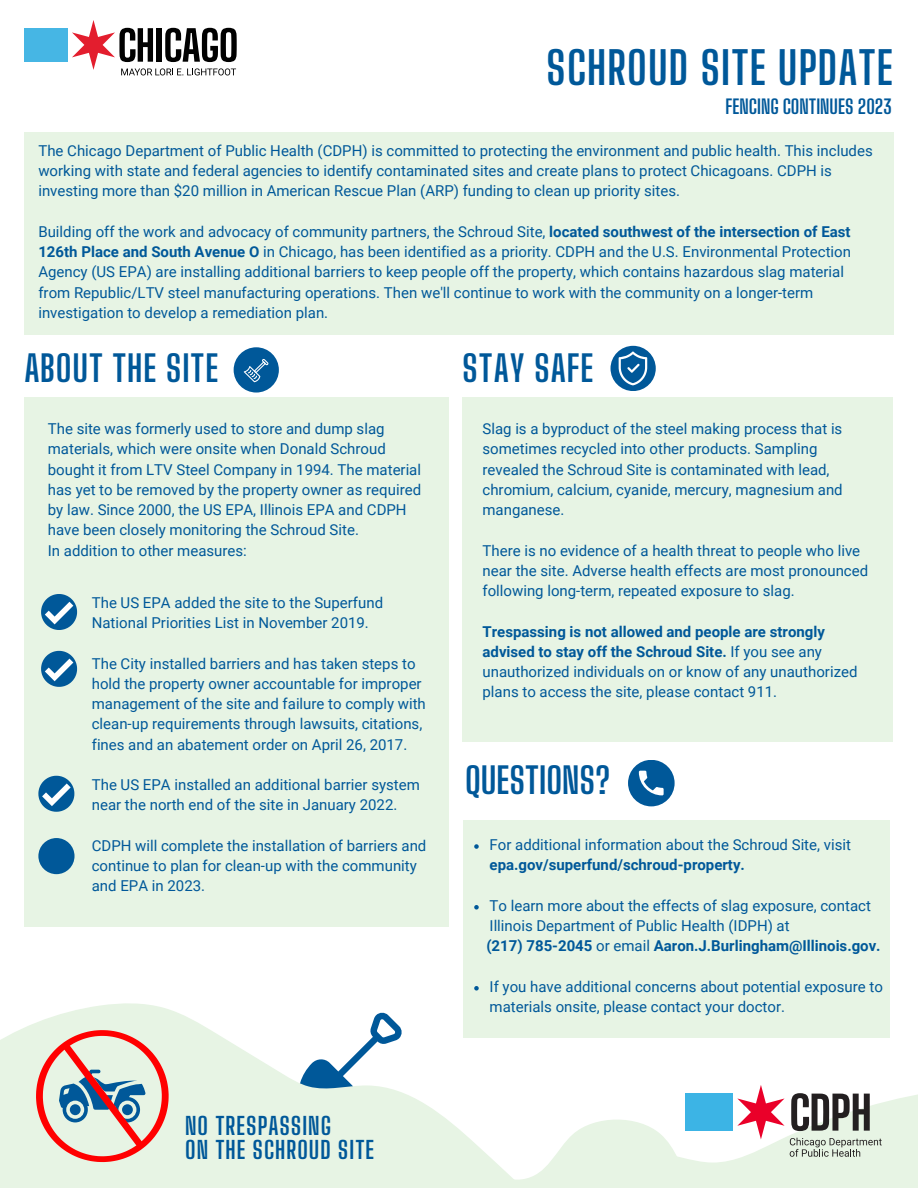
<style>
.page{position:relative;width:918px;height:1188px;background:#fff}
.page>*{position:absolute;margin:0;border:0;box-sizing:border-box;transform-origin:0 0}
.t1{font:700 45px "Big Shoulders Display";letter-spacing:.025em;color:#005899}
.t2{font:700 36px "Big Shoulders Display";letter-spacing:.025em;color:#005899}
.t3{font:700 36px "Big Shoulders Display";color:#005899}
.t4{font:700 24px/24.8px "Big Shoulders Display";letter-spacing:.04em;color:#005899}
.t5{font:700 19.5px "Big Shoulders Display";color:#005899}
.t6{font:15px/20.2px "Roboto";color:#005899}
.t7{font:700 15px "Roboto";color:#005899}
.s1{font-weight:700}
.s2{font-weight:400}
</style>
<div class="page">
<div style="left:24px;top:133px;width:870px;height:202px;background:#e7f4e4"></div>
<svg style="left:70px;top:1003px;width:394px;height:9px"></svg>
<div style="left:24px;top:28px;width:43px;height:34px;background:#46b6e4"></div>
<svg style="left:72px;top:20px;width:165px;height:55px"></svg>
<div style="left:462px;top:397px;width:431px;height:345px;background:#e7f4e4"></div>
<div style="left:464px;top:820px;width:426px;height:217px;background:#e7f4e4"></div>
<div style="left:234px;top:347px;width:45px;height:46px;background:#005899;border-radius:50%"></div>
<svg style="left:244px;top:359px;width:24px;height:23px"></svg>
<div style="left:24px;top:397px;width:425px;height:530px;background:#e7f4e4"></div>
<div style="left:628px;top:760px;width:47px;height:46px;background:#005899;border-radius:50%"></div>
<svg style="left:639px;top:771px;width:25px;height:24px"></svg>
<svg style="left:474px;top:844px;width:5px;height:5px"></svg>
<svg style="left:474px;top:905px;width:5px;height:5px"></svg>
<svg style="left:474px;top:986px;width:5px;height:5px"></svg>
<div style="left:611px;top:346px;width:45px;height:45px;background:#005899;border-radius:50%"></div>
<svg style="left:619px;top:352px;width:28px;height:33px"></svg>
<svg style="left:41px;top:594px;width:36px;height:36px"></svg>
<svg style="left:41px;top:651px;width:36px;height:36px"></svg>
<svg style="left:38px;top:776px;width:36px;height:36px"></svg>
<svg style="left:0;top:1012px;width:918px;height:176px"></svg>
<div style="left:38px;top:838px;width:37px;height:36px;background:#005899;border-radius:50%"></div>
<h1 class="t1" style="left:546px;top:41px;width:348px">SCHROUD SITE UPDATE</h1>
<h3 class="t5" style="left:726px;top:95px;width:168px">FENCING CONTINUES 2023</h3>
<p class="t6" style="left:38px;top:141px;width:836px">The Chicago Department of Public Health (CDPH) is committed to protecting the environment and public health. This includes working with state and federal agencies to identify contaminated sites and create plans to protect Chicagoans. CDPH is investing more than $20 million in American Rescue Plan (ARP) funding to clean up priority sites.</p>
<p class="t6" style="left:38px;top:222px;width:814px">Building off the work and advocacy of community partners, the Schroud Site, <span class="s1">located southwest of the intersection of East 126th Place and South Avenue O</span> in Chicago, has been identified as a priority. CDPH and the U.S. Environmental Protection Agency (US EPA) are installing additional barriers to keep people off the property, which contains hazardous slag material from Republic/LTV steel manufacturing operations. Then we'll continue to work with the community on a longer-term investigation to develop a remediation plan.</p>
<h2 class="t2" style="left:24px;top:347px;width:196px">ABOUT THE SITE</h2>
<h2 class="t2" style="left:462px;top:347px;width:133px">STAY SAFE</h2>
<p class="t6" style="left:48px;top:419px;width:375px">The site was formerly used to store and dump slag materials, which were onsite when Donald Schroud bought it from LTV Steel Company in 1994. The material has yet to be removed by the property owner as required by law. Since 2000, the US EPA, Illinois EPA and CDPH have been closely monitoring the Schroud Site.<br>In addition to other measures:</p>
<p class="t6" style="left:483px;top:419px;width:362px">Slag is a byproduct of the steel making process that is sometimes recycled into other products. Sampling revealed the Schroud Site is contaminated with lead, chromium, calcium, cyanide, mercury, magnesium and manganese.</p>
<p class="t6" style="left:483px;top:540px;width:387px">There is no evidence of a health threat to people who live near the site. Adverse health effects are most pronounced following long-term, repeated exposure to slag.</p>
<p class="t6" style="left:483px;top:621px;width:376px"><span class="s1">Trespassing is not allowed and people are strongly advised to stay off the Schroud Site.</span> If you see any unauthorized individuals on or know of any unauthorized plans to access the site, please contact 911.</p>
<p class="t6" style="left:92px;top:593px;width:293px">The US EPA added the site to the Superfund<br>National Priorities List in November 2019.</p>
<p class="t6" style="left:92px;top:653px;width:336px">The City installed barriers and has taken steps to hold the property owner accountable for improper management of the site and failure to comply with clean-up requirements through lawsuits, citations, fines and an abatement order on April 26, 2017.</p>
<p class="t6" style="left:92px;top:775px;width:330px">The US EPA installed an additional barrier system near the north end of the site in January 2022.</p>
<p class="t6" style="left:92px;top:836px;width:336px">CDPH will complete the installation of barriers and continue to plan for clean-up with the community and EPA in 2023.</p>
<h2 class="t3" style="left:465px;top:759px;width:147px">QUESTIONS?</h2>
<p class="t6" style="left:490px;top:835px;width:363px">For additional information about the Schroud Site, visit</p>
<p class="t7" style="left:490px;top:856px;width:257px">epa.gov/superfund/schroud-property.</p>
<p class="t6" style="left:490px;top:895px;width:383px">To learn more about the effects of slag exposure, contact<br>Illinois Department of Public Health (IDPH) at</p>
<p class="t7" style="left:486px;top:937px;width:396px">(217) 785-2045 <span class="s2">or email</span> Aaron.J.Burlingham@Illinois.gov.</p>
<h3 class="t4" style="left:185px;top:1113px;width:191px">NO TRESPASSING<br>ON THE SCHROUD SITE</h3>
<p class="t6" style="left:490px;top:976px;width:395px">If you have additional concerns about potential exposure to materials onsite, please contact your doctor.</p>
</div>
